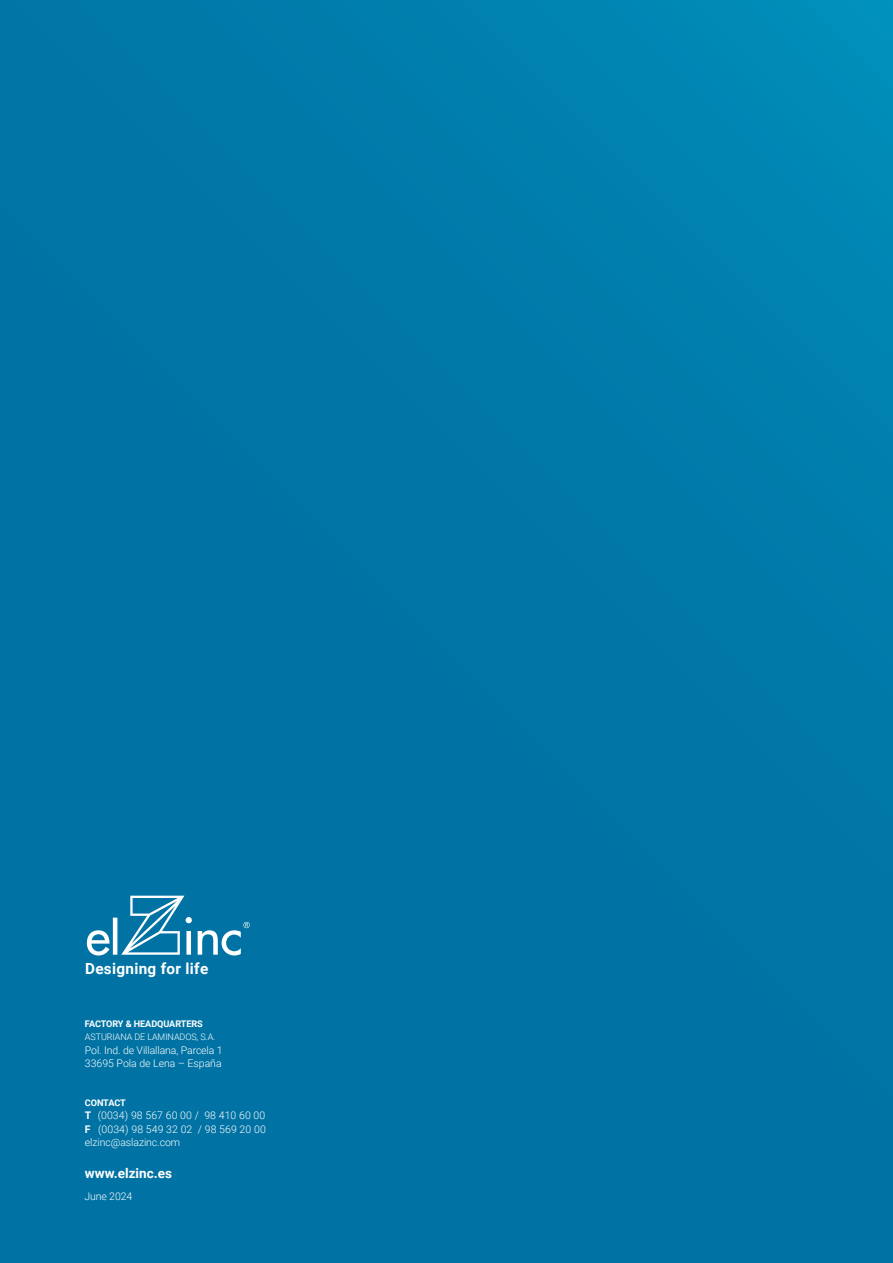
<style>
.page{position:relative;width:893px;height:1263px;background:#fff}
.page>*{position:absolute;margin:0;border:0;box-sizing:border-box;transform-origin:0 0}
.t1{font:700 15.3px "Roboto";letter-spacing:.02em;color:#fff}
.t2{font:700 13.5px "Roboto";color:#fff}
.t3{font:300 10.5px/13.5px "Roboto";letter-spacing:-.005em;color:#fff;text-align:justify}
.t4{font:700 9.15px "Roboto";letter-spacing:-.01em;color:#fff}
.t5{font:300 9px "Roboto";letter-spacing:-.01em;color:#fff}
.s1{font-weight:700}
</style>
<div class="page">
<div style="left:0;top:0;width:893px;height:1263px;background:linear-gradient(to right,#0072a3,#007cab)"></div>
<svg style="left:87px;top:896px;width:163px;height:59px"></svg>
<h1 class="t1" style="left:85px;top:958px;width:125px">Designing for life</h1>
<p class="t4" style="left:85px;top:1017px;width:119px">FACTORY &amp; HEADQUARTERS</p>
<p class="t5" style="left:85px;top:1031px;width:132px">ASTURIANA DE LAMINADOS, S.A.</p>
<p class="t3" style="left:85px;top:1043px;width:139px">Pol. Ind. de Villallana, Parcela 1<br>33695 Pola de Lena – España</p>
<p class="t4" style="left:85px;top:1096px;width:42px">CONTACT</p>
<p class="t3" style="left:85px;top:1108px;width:182px"><span class="s1">T</span> (0034) 98 567 60 00 / 98 410 60 00<br><span class="s1">F</span> (0034) 98 549 32 02 / 98 569 20 00 elzinc@aslazinc.com</p>
<p class="t2" style="left:85px;top:1164px;width:88px">www.elzinc.es</p>
<p class="t3" style="left:84px;top:1189px;width:49px">June 2024</p>
</div>
